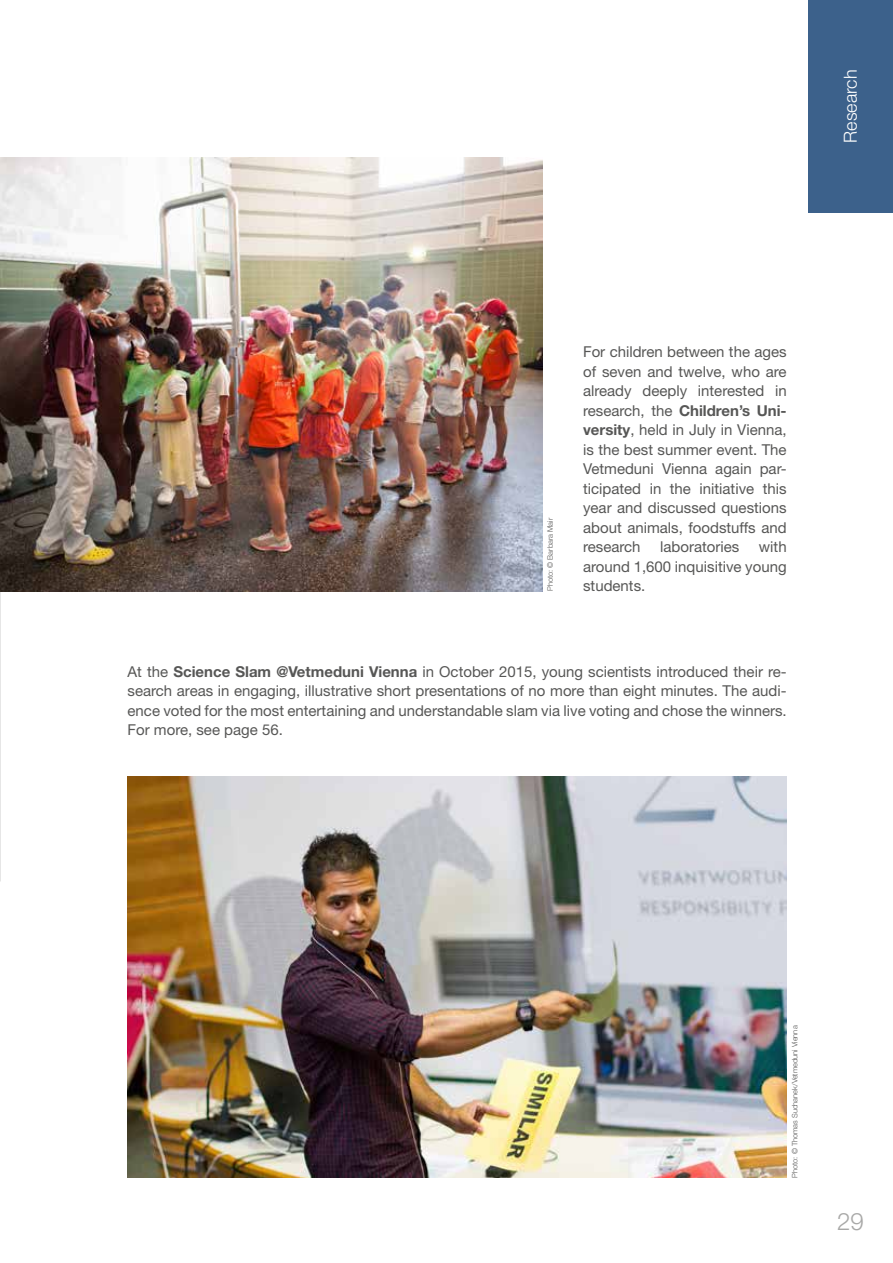
<style>
.page{position:relative;width:893px;height:1263px;background:#fff}
.page>*{position:absolute;margin:0;border:0;box-sizing:border-box;transform-origin:0 0}
.t1{font:300 24px "Helvetica Neue LT Std";color:#a8a8a7}
.t2{font:18px "Helvetica Neue LT Std Lt 9";color:#fff}
.t3{font:15px/19.5px "Helvetica Neue LT Std";color:#575756;text-align:justify}
.t4{font:300 7.5px "Helvetica Neue LT Std";color:#575756}
.s1{font-weight:700}
</style>
<div class="page">
<div style="left:808px;top:0;width:85px;height:213px;background:#3c618b"></div>
<img style="left:0;top:591px;width:1px;height:291px">
<img style="left:0;top:157px;width:542px;height:434px">
<img style="left:128px;top:777px;width:659px;height:401px">
<p class="t2" style="left:839px;top:143px;width:75px;rotate:-90deg">Research</p>
<p class="t4" style="left:546px;top:591px;width:75px;rotate:-90deg">Photo: © Barbara Mair</p>
<p class="t3" style="left:583px;top:342px;width:205px">For children between the ages of seven and twelve, who are already deeply interested in research, the <span class="s1">Children’s Uni&shy;versity</span>, held in July in Vienna, is the best summer event. The Vetmeduni Vienna again par&shy;ticipated in the initiative this year and discussed questions about animals, foodstuffs and research</p>
<p class="t3" style="left:583px;top:537px;width:205px;text-indent:176px">with around 1,600 inquisitive young students.</p>
<p class="t3" style="left:660px;top:537px;width:81px">laboratories</p>
<p class="t3" style="left:128px;top:661px;width:661px">At the <span class="s1">Science Slam @Vetmeduni Vienna</span> in October 2015, young scientists introduced their re&shy;search areas in engaging, illustrative short presentations of no more than eight minutes. The audi&shy;ence voted for the most entertaining and understandable slam via live voting and chose the winners.<br>For more, see page 56.</p>
<p class="t4" style="left:790px;top:1178px;width:154px;rotate:-90deg">Photo: © Thomas Suchanek/Vetmeduni Vienna</p>
<h1 class="t1" style="left:837px;top:1207px;width:28px">29</h1>
</div>
